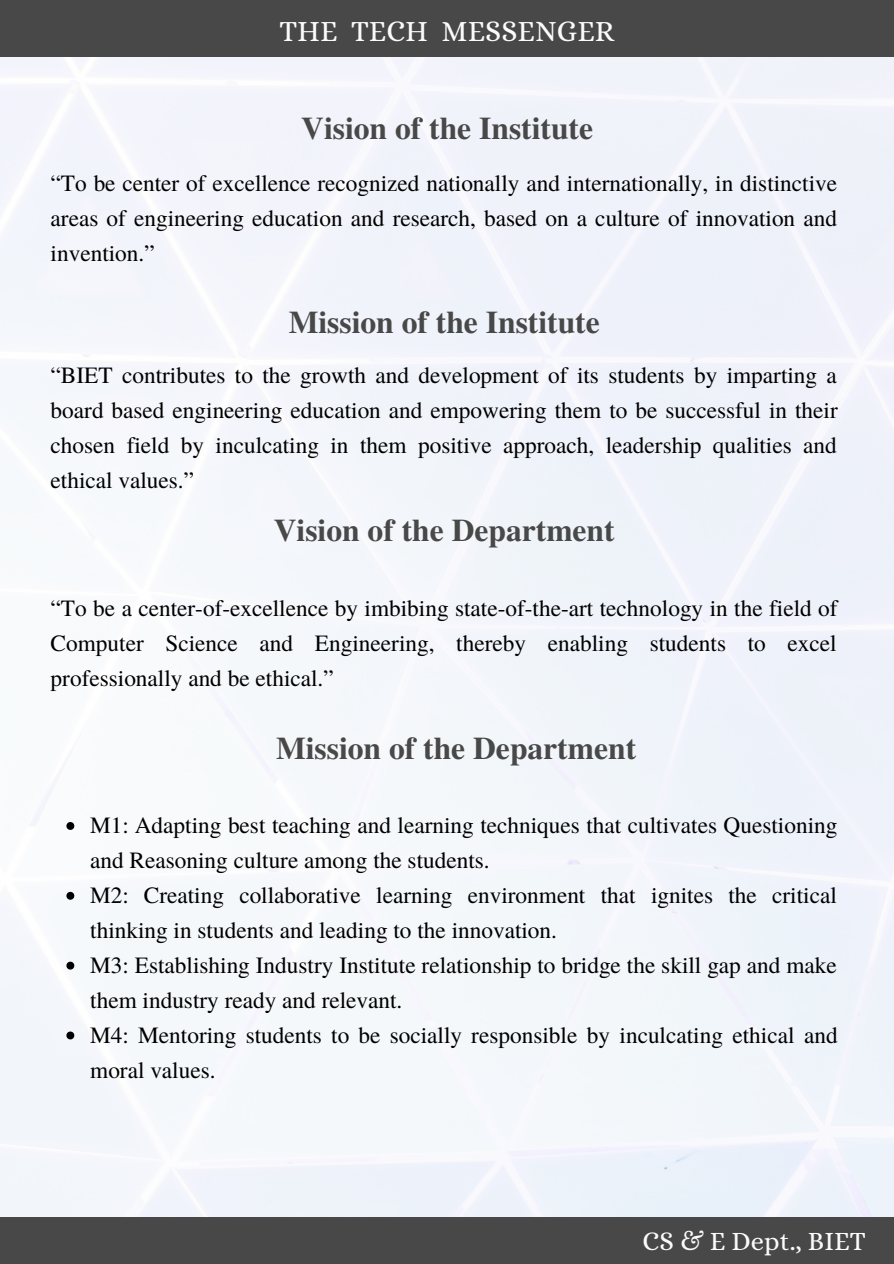
<style>
.page{position:relative;width:894px;height:1264px;background:#fff}
.page>*{position:absolute;margin:0;border:0;box-sizing:border-box;transform-origin:0 0}
.t1{font:700 31.5px "Te X Gyre Termes";color:#484848}
.t2{font:29.55px "Alice";color:#fbfbfb}
.t3{font:26.55px "Alice";color:#fbfbfb}
.t4{font:23.25px/35px "Te X Gyre Termes";color:#000}
</style>
<div class="page">
<div style="left:0;top:57px;width:893px;height:1159px;background:#f2f5fb"></div>
<div style="left:0;top:0;width:893px;height:57px;background:#484848"></div>
<div style="left:0;top:1216px;width:893px;height:47px;background:#484848"></div>
<svg style="left:66px;top:822px;width:8px;height:7px"></svg>
<svg style="left:66px;top:891px;width:8px;height:8px"></svg>
<svg style="left:66px;top:961px;width:8px;height:8px"></svg>
<svg style="left:66px;top:1031px;width:8px;height:8px"></svg>
<p class="t2" style="left:279px;top:14px;width:336px">THE TECH MESSENGER</p>
<p class="t1" style="left:301px;top:103px;width:293px">Vision of the Institute</p>
<p class="t4" style="left:51px;top:165px;width:787px;text-align:justify">“To be center of excellence recognized nationally and internationally, in distinctive areas of engineering education and research, based on a culture of innovation and invention.”</p>
<p class="t1" style="left:288px;top:297px;width:312px">Mission of the Institute</p>
<p class="t4" style="left:51px;top:356px;width:788px;text-align:justify">“BIET contributes to the growth and development of its students by imparting a board based engineering education and empowering them to be successful in their chosen field by inculcating in them positive approach, leadership qualities and ethical values.”</p>
<p class="t1" style="left:274px;top:506px;width:342px">Vision of the Department</p>
<p class="t4" style="left:51px;top:589px;width:788px;text-align:justify">“To be a center-of-excellence by imbibing state-of-the-art technology in the field of Computer Science and Engineering, thereby enabling students to excel professionally and be ethical.”</p>
<p class="t1" style="left:276px;top:724px;width:361px">Mission of the Department</p>
<p class="t4" style="left:90px;top:806px;width:748px">M1: Adapting best teaching and learning techniques that cultivates Questioning and Reasoning culture among the students.</p>
<p class="t4" style="left:90px;top:876px;width:747px">M2: Creating collaborative learning environment that ignites the critical thinking in students and leading to the innovation.</p>
<p class="t4" style="left:90px;top:946px;width:748px">M3: Establishing Industry Institute relationship to bridge the skill gap and make them industry ready and relevant.</p>
<p class="t4" style="left:90px;top:1016px;width:748px">M4: Mentoring students to be socially responsible by inculcating ethical and moral values.</p>
<p class="t3" style="left:642px;top:1225px;width:225px">CS &amp; E Dept., BIET</p>
</div>
